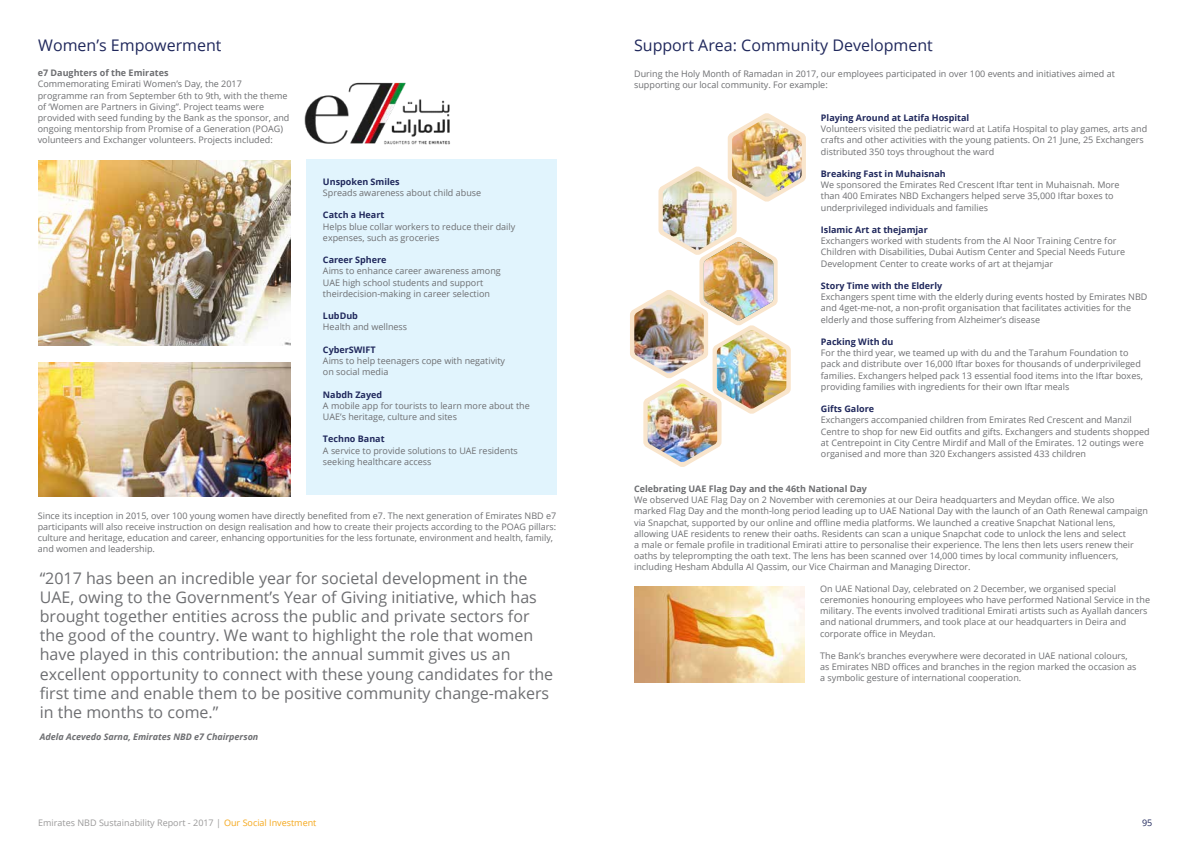
<style>
.page{position:relative;width:1191px;height:842px;background:#fff}
.page>*{position:absolute;margin:0;border:0;box-sizing:border-box;transform-origin:0 0}
.t1{font:16px/19.2px "Open Sans";color:#6d6e71}
.t2{font:16px "Open Sans";color:#20285c}
.t3{font:9px/11.2px "Open Sans";color:#6d6e71}
.t4{font:700 9px "Open Sans";color:#20285c}
.t5{font:700 9px "Open Sans";color:#6d6e71}
.t6{font:9px "Open Sans";color:#9a9999}
.t7{font:italic 700 9px "Open Sans";color:#6d6e71}
.t8{font:9px "Open Sans";color:#20285c}
.s1{color:#f5a81c}
</style>
<div class="page">
<img style="left:39px;top:160px;width:251px;height:186px">
<img style="left:39px;top:363px;width:251px;height:133px">
<img style="left:304px;top:82px;width:146px;height:63px">
<img style="left:630px;top:113px;width:176px;height:354px">
<img style="left:634px;top:295px;width:70px;height:79px">
<img style="left:634px;top:586px;width:170px;height:96px">
<div style="left:306px;top:159px;width:250px;height:336px;background:#e1f4fd"></div>
<h1 class="t2" style="left:38px;top:34px;width:185px">Women’s Empowerment</h1>
<h1 class="t2" style="left:634px;top:34px;width:300px">Support Area: Community Development</h1>
<p class="t5" style="left:38px;top:67px;width:132px">e7 Daughters of the Emirates</p>
<p class="t3" style="left:38px;top:78px;width:253px">Commemorating Emirati Women’s Day, the 2017 programme ran from September 6th to 9th, with the theme of ‘Women are Partners in Giving”. Project teams were provided with seed funding by the Bank as the sponsor, and ongoing mentorship from Promise of a Generation (POAG) volunteers and Exchanger volunteers. Projects included:</p>
<p class="t3" style="left:634px;top:68px;width:482px">During the Holy Month of Ramadan in 2017, our employees participated in over 100 events and initiatives aimed at supporting our local community. For example:</p>
<p class="t4" style="left:821px;top:111px;width:150px">Playing Around at Latifa Hospital</p>
<p class="t3" style="left:821px;top:123px;width:328px">Volunteers visited the pediatric ward at Latifa Hospital to play games, arts and crafts and other activities with the young patients. On 21 June, 25 Exchangers distributed 350 toys throughout the ward</p>
<p class="t4" style="left:821px;top:167px;width:126px">Breaking Fast in Muhaisnah</p>
<p class="t3" style="left:821px;top:179px;width:300px">We sponsored the Emirates Red Crescent Iftar tent in Muhaisnah. More than 400 Emirates NBD Exchangers helped serve 35,000 Iftar boxes to underprivileged individuals and families</p>
<p class="t4" style="left:821px;top:223px;width:108px">Islamic Art at thejamjar</p>
<p class="t3" style="left:821px;top:235px;width:306px">Exchangers worked with students from the Al Noor Training Centre for<br>Children with Disabilities, Dubai Autism Center and Special Needs Future<br>Development Center to create works of art at thejamjar</p>
<p class="t4" style="left:821px;top:279px;width:123px">Story Time with the Elderly</p>
<p class="t3" style="left:821px;top:291px;width:328px">Exchangers spent time with the elderly during events hosted by Emirates NBD and 4get-me-not, a non-profit organisation that facilitates activities for the elderly and those suffering from Alzheimer’s disease</p>
<p class="t4" style="left:821px;top:335px;width:74px">Packing With du</p>
<p class="t3" style="left:821px;top:347px;width:323px">For the third year, we teamed up with du and the Tarahum Foundation to pack and distribute over 16,000 Iftar boxes for thousands of underprivileged families. Exchangers helped pack 13 essential food items into the Iftar boxes, providing families with ingredients for their own Iftar meals</p>
<p class="t4" style="left:821px;top:402px;width:55px">Gifts Galore</p>
<p class="t3" style="left:821px;top:414px;width:330px">Exchangers accompanied children from Emirates Red Crescent and Manzil Centre to shop for new Eid outfits and gifts. Exchangers and students shopped at Centrepoint in City Centre Mirdif and Mall of the Emirates. 12 outings were organised and more than 320 Exchangers assisted 433 children</p>
<p class="t5" style="left:634px;top:482px;width:234px">Celebrating UAE Flag Day and the 46th National Day</p>
<p class="t3" style="left:634px;top:494px;width:515px">We observed UAE Flag Day on 2 November with ceremonies at our Deira headquarters and Meydan office. We also marked Flag Day and the month-long period leading up to UAE National Day with the launch of an Oath Renewal campaign via Snapchat, supported by our online and offline media platforms. We launched a creative Snapchat National lens, allowing UAE residents to renew their oaths. Residents can scan a unique Snapchat code to unlock the lens and select<br>a male or female profile in traditional Emirati attire to personalise their experience. The lens then lets users renew their oaths by teleprompting the oath text. The lens has been scanned over 14,000 times by local community influencers, including Hesham Abdulla Al Qassim, our Vice Chairman and Managing Director.</p>
<p class="t3" style="left:820px;top:583px;width:331px">On UAE National Day, celebrated on 2 December, we organised special ceremonies honouring employees who have performed National Service in the military. The events involved traditional Emirati artists such as Ayallah dancers and national drummers, and took place at our headquarters in Deira and corporate office in Meydan.</p>
<p class="t3" style="left:820px;top:650px;width:318px">The Bank’s branches everywhere were decorated in UAE national colours, as Emirates NBD offices and branches in the region marked the occasion as a symbolic gesture of international cooperation.</p>
<p class="t4" style="left:323px;top:175px;width:78px">Unspoken Smiles</p>
<p class="t3" style="left:323px;top:187px;width:160px">Spreads awareness about child abuse</p>
<p class="t4" style="left:323px;top:209px;width:63px">Catch a Heart</p>
<p class="t3" style="left:323px;top:220px;width:194px">Helps blue collar workers to reduce their daily expenses, such as groceries</p>
<p class="t4" style="left:323px;top:254px;width:65px">Career Sphere</p>
<p class="t3" style="left:323px;top:265px;width:179px">Aims to enhance career awareness among<br>UAE high school students and support theirdecision-making in career selection</p>
<p class="t4" style="left:323px;top:310px;width:36px">LubDub</p>
<p class="t3" style="left:323px;top:321px;width:86px">Health and wellness</p>
<p class="t4" style="left:323px;top:343px;width:54px">CyberSWIFT</p>
<p class="t3" style="left:323px;top:355px;width:184px">Aims to help teenagers cope with negativity on social media</p>
<p class="t4" style="left:323px;top:388px;width:61px">Nabdh Zayed</p>
<p class="t3" style="left:323px;top:400px;width:208px">A mobile app for tourists to learn more about the<br>UAE’s heritage, culture and sites</p>
<p class="t4" style="left:323px;top:433px;width:63px">Techno Banat</p>
<p class="t3" style="left:323px;top:444px;width:196px">A service to provide solutions to UAE residents seeking healthcare access</p>
<p class="t3" style="left:38px;top:510px;width:520px">Since its inception in 2015, over 100 young women have directly benefited from e7. The next generation of Emirates NBD e7 participants will also receive instruction on design realisation and how to create their projects according to the POAG pillars: culture and heritage, education and career, enhancing opportunities for the less fortunate, environment and health, family, and women and leadership.</p>
<p class="t1" style="left:40px;top:568px;width:515px">“2017 has been an incredible year for societal development in the UAE, owing to the Government’s Year of Giving initiative, which has brought together entities across the public and private sectors for the good of the country. We want to highlight the role that women have played in this contribution: the annual summit gives us an excellent opportunity to connect with these young candidates for the first time and enable them to be positive community change-makers in the months to come.”</p>
<p class="t7" style="left:40px;top:731px;width:220px">Adela Acevedo Sarna, Emirates NBD e7 Chairperson</p>
<p class="t6" style="left:38px;top:816px;width:280px">Emirates NBD Sustainability Report - 2017 | <span class="s1">Our Social Investment</span></p>
<p class="t8" style="left:1142px;top:816px;width:12px">95</p>
</div>
